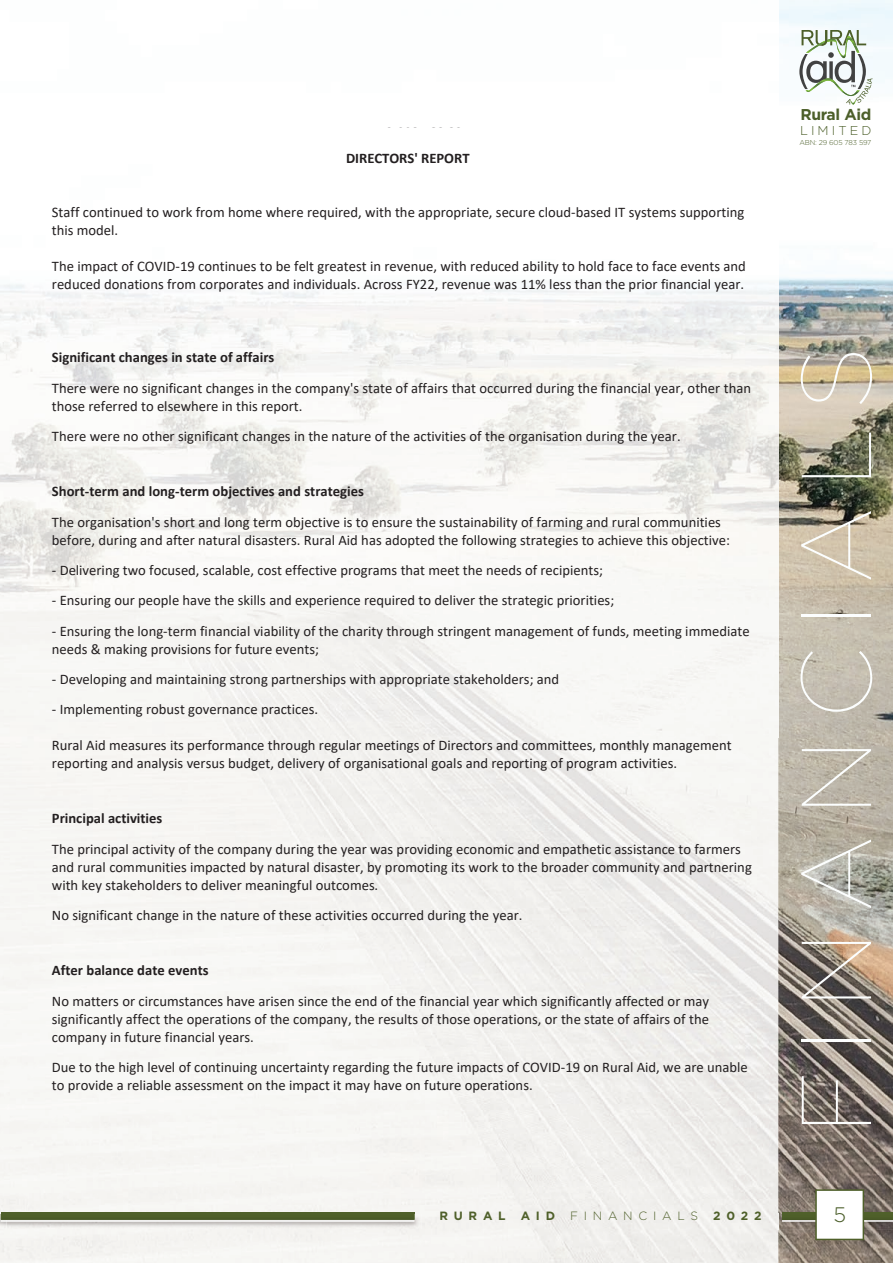
<style>
.page{position:relative;width:893px;height:1263px;background:#fff}
.page>*{position:absolute;margin:0;border:0;box-sizing:border-box;transform-origin:0 0}
.t1{font:100 99px "Gotham";letter-spacing:.2em;color:#fcfefe}
.t2{font:300 21px "Gotham";color:#4a5d29}
.t3{font:700 15.6px "Gotham";letter-spacing:-.02em;color:#4c5f2a}
.t4{font:14.7px/18px "Calibri";color:#231f20}
.t5{font:700 14.7px "Calibri";color:#231f20}
.t6{font:300 12.75px "Gotham";letter-spacing:.24em;color:#4c5f2a}
.t7{font:700 12px "Gotham";letter-spacing:.48em;color:#4f602a}
.t8{font:300 12px "Gotham";letter-spacing:.48em;color:#4f602a}
.t9{font:300 7.05px "Gotham";letter-spacing:-.02em;color:#4c5f2a}
</style>
<div class="page">
<img style="left:778px;top:0;width:115px;height:1229px">
<img style="left:0;top:282px;width:778px;height:454px">
<img style="left:0;top:736px;width:778px;height:527px">
<div style="left:1px;top:1212px;width:413px;height:8px;background:#4f602a"></div>
<div style="left:782px;top:1212px;width:111px;height:8px;background:#4f602a"></div>
<img style="left:0;top:1214px;width:421px;height:15px">
<img style="left:0;top:1214px;width:7px;height:14px">
<img style="left:1px;top:1214px;width:413px;height:6px">
<hr style="left:1px;top:1220px;width:413px;height:2px;background:#fff">
<svg style="left:776px;top:1214px;width:2px;height:15px"></svg>
<hr style="left:782px;top:1220px;width:111px;height:2px;background:#fff">
<svg style="left:815px;top:1189px;width:49px;height:51px"></svg>
<svg style="left:799px;top:21px;width:73px;height:85px"></svg>
<p class="t5" style="left:346px;top:148px;width:125px">DIRECTORS' REPORT</p>
<p class="t4" style="left:52px;top:203px;width:694px">Staff continued to work from home where required, with the appropriate, secure cloud-based IT systems supporting this model.</p>
<p class="t4" style="left:52px;top:257px;width:695px">The impact of COVID-19 continues to be felt greatest in revenue, with reduced ability to hold face to face events and reduced donations from corporates and individuals. Across FY22, revenue was 11% less than the prior financial year.</p>
<p class="t5" style="left:52px;top:347px;width:224px">Significant changes in state of affairs</p>
<p class="t4" style="left:52px;top:378px;width:701px">There were no significant changes in the company's state of affairs that occurred during the financial year, other than those referred to elsewhere in this report.</p>
<p class="t4" style="left:52px;top:427px;width:630px">There were no other significant changes in the nature of the activities of the organisation during the year.</p>
<p class="t5" style="left:52px;top:481px;width:314px">Short-term and long-term objectives and strategies</p>
<p class="t4" style="left:52px;top:512px;width:680px">The organisation's short and long term objective is to ensure the sustainability of farming and rural communities before, during and after natural disasters. Rural Aid has adopted the following strategies to achieve this objective:</p>
<p class="t4" style="left:52px;top:561px;width:553px">- Delivering two focused, scalable, cost effective programs that meet the needs of recipients;</p>
<p class="t4" style="left:52px;top:591px;width:564px">- Ensuring our people have the skills and experience required to deliver the strategic priorities;</p>
<p class="t4" style="left:52px;top:621px;width:699px">- Ensuring the long-term financial viability of the charity through stringent management of funds, meeting immediate needs &amp; making provisions for future events;</p>
<p class="t4" style="left:52px;top:669px;width:509px">- Developing and maintaining strong partnerships with appropriate stakeholders; and</p>
<p class="t4" style="left:52px;top:700px;width:268px">- Implementing robust governance practices.</p>
<p class="t4" style="left:52px;top:736px;width:681px">Rural Aid measures its performance through regular meetings of Directors and committees, monthly management reporting and analysis versus budget, delivery of organisational goals and reporting of program activities.</p>
<p class="t5" style="left:52px;top:808px;width:112px">Principal activities</p>
<p class="t4" style="left:52px;top:839px;width:701px">The principal activity of the company during the year was providing economic and empathetic assistance to farmers and rural communities impacted by natural disaster, by promoting its work to the broader community and partnering with key stakeholders to deliver meaningful outcomes.</p>
<p class="t4" style="left:52px;top:906px;width:472px">No significant change in the nature of these activities occurred during the year.</p>
<p class="t5" style="left:52px;top:960px;width:158px">After balance date events</p>
<p class="t4" style="left:52px;top:991px;width:659px;text-align:justify">No matters or circumstances have arisen since the end of the financial year which significantly affected or may significantly affect the operations of the company, the results of those operations, or the state of affairs of the company in future financial years.</p>
<p class="t4" style="left:52px;top:1058px;width:697px">Due to the high level of continuing uncertainty regarding the future impacts of COVID-19 on Rural Aid, we are unable to provide a reliable assessment on the impact it may have on future operations.</p>
<p class="t3" style="left:800px;top:105px;width:73px">Rural Aid</p>
<p class="t6" style="left:800px;top:123px;width:73px">LIMITED</p>
<p class="t9" style="left:799px;top:138px;width:74px">ABN: 29 605 783 597</p>
<h1 class="t1" style="left:783px;top:1134px;width:789px;rotate:-90deg">FINANCIALS</h1>
<p class="t7" style="left:439px;top:1209px;width:68px">RURAL</p>
<p class="t7" style="left:521px;top:1209px;width:36px">AID</p>
<p class="t8" style="left:570px;top:1209px;width:129px">FINANCIALS</p>
<p class="t7" style="left:713px;top:1209px;width:50px">2022</p>
<h2 class="t2" style="left:833px;top:1203px;width:14px">5</h2>
</div>
